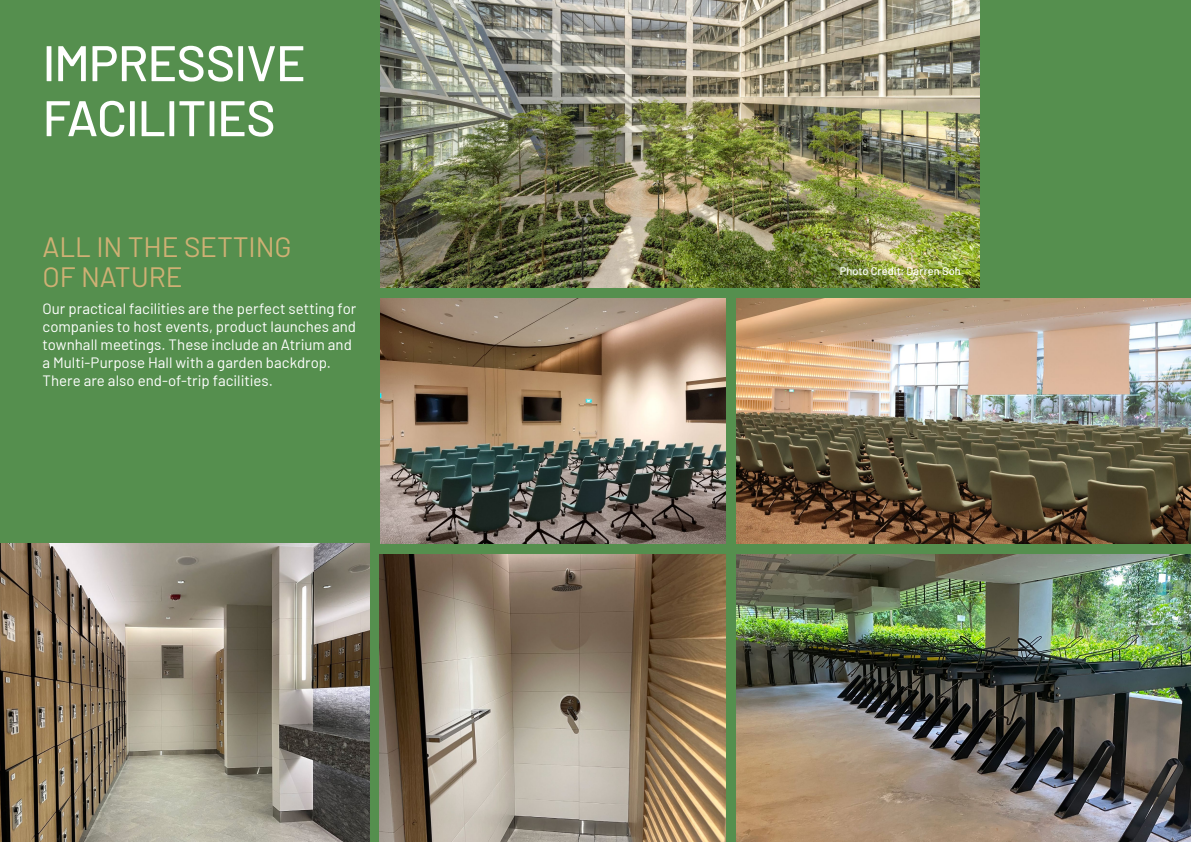
<style>
.page{position:relative;width:1191px;height:842px;background:#558f4e}
.page>*{position:absolute;margin:0;border:0;box-sizing:border-box;transform-origin:0 0}
.t1{font:500 50px/55px "Barlow";letter-spacing:-.02em;color:#fff}
.t2{font:28px/30px "Barlow";letter-spacing:-.005em;color:#cfb074}
.t3{font:15px/18px "Barlow";color:#fff}
.t4{font:500 11px "Barlow";letter-spacing:.005em;color:#fff}
</style>
<div class="page">
<img style="left:0;top:543px;width:369px;height:299px">
<img style="left:381px;top:0;width:598px;height:287px">
<img style="left:737px;top:555px;width:454px;height:287px">
<img style="left:737px;top:299px;width:454px;height:244px">
<img style="left:379px;top:555px;width:346px;height:287px">
<img style="left:381px;top:299px;width:344px;height:244px">
<h1 class="t1" style="left:43px;top:32px;width:265px">IMPRESSIVE<br>FACILITIES</h1>
<h2 class="t2" style="left:43px;top:230px;width:251px">ALL IN THE SETTING<br>OF NATURE</h2>
<p class="t3" style="left:43px;top:298px;width:315px">Our practical facilities are the perfect setting for companies to host events, product launches and townhall meetings. These include an Atrium and a Multi-Purpose Hall with a garden backdrop.<br>There are also end-of-trip facilities.</p>
<p class="t4" style="left:840px;top:263px;width:122px">Photo Credit: Darren Soh</p>
</div>
